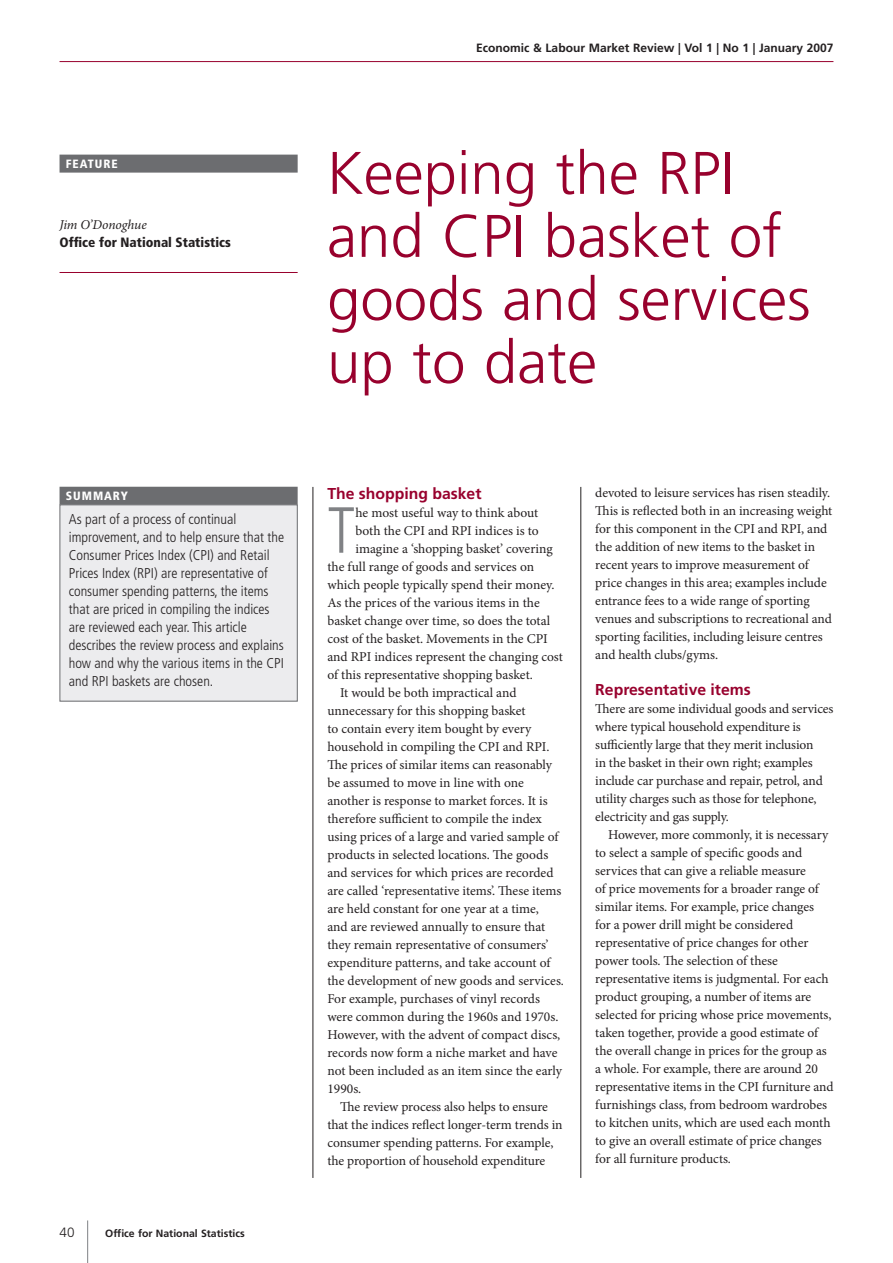
<style>
.page{position:relative;width:893px;height:1263px;background:#fff}
.page>*{position:absolute;margin:0;border:0;box-sizing:border-box;transform-origin:0 0}
.t1{font:300 condensed 65.1px "Frutiger LT Std";color:#808285}
.t2{font:300 60px/63px "Frutiger LT Std";color:#98012d}
.t3{font:700 15.75px "Frutiger LT Std";color:#98012d}
.t4{font:300 condensed 14.25px/18px "Frutiger LT Std";color:#231f20}
.t5{font:13.5px/18px "Minion Pro";letter-spacing:-.005em;color:#231f20}
.t6{font:900 condensed 13.5px "Frutiger LT Std";color:#231f20}
.t7{font:italic 13.5px "Minion Pro";letter-spacing:-.005em;color:#231f20}
.t8{font:300 13.5px "Frutiger LT Std";color:#231f20}
.t9{font:700 12px "Frutiger LT Std";color:#231f20}
.t10{font:900 condensed 12px "Frutiger LT Std";letter-spacing:.08em;color:#fff}
.t11{font:700 10.5px "Frutiger LT Std";color:#231f20}
</style>
<div class="page">
<hr style="left:60px;top:61px;width:773px;height:1px;background:#98012d">
<hr style="left:87px;top:1220px;width:1px;height:43px;background:#808285">
<div style="left:60px;top:505px;width:237px;height:196px;background:#ececee"></div>
<div style="left:60px;top:487px;width:238px;height:18px;background:#6c6d70"></div>
<div style="left:60px;top:155px;width:238px;height:18px;background:#6c6d70"></div>
<hr style="left:60px;top:272px;width:238px;height:1px;background:#98012d">
<hr style="left:580px;top:487px;width:1px;height:691px;background:#231f20">
<hr style="left:313px;top:487px;width:1px;height:691px;background:#231f20">
<p class="t10" style="left:66px;top:157px;width:9px">feature</p>
<p class="t7" style="left:60px;top:216px;width:89px">Jim O’Donoghue</p>
<p class="t6" style="left:60px;top:234px;width:173px">Office for National Statistics</p>
<p class="t10" style="left:66px;top:489px;width:63px">SUMMARY</p>
<p class="t4" style="left:69px;top:511px;width:217px">As part of a process of continual improvement, and to help ensure that the Consumer Prices Index (CPI) and Retail Prices Index (RPI) are representative of consumer spending patterns, the items that are priced in compiling the indices are reviewed each year. This article describes the review process and explains how and why the various items in the CPI and RPI baskets are chosen.</p>
<p class="t8" style="left:60px;top:1225px;width:17px">40</p>
<p class="t11" style="left:105px;top:1227px;width:141px">Office for National Statistics</p>
<p class="t9" style="left:476px;top:40px;width:359px">Economic &amp; Labour Market Review | Vol 1 | No 1 | January 2007</p>
<h2 class="t2" style="left:327px;top:142px;width:485px">Keeping the RPI and CPI basket of goods and services up to date</h2>
<p class="t3" style="left:327px;top:484px;width:156px">The shopping basket</p>
<h1 class="t1" style="left:327px;top:493px;width:29px">T</h1>
<p class="t5" style="left:355px;top:503px;width:184px">he most useful way to think about</p>
<p class="t5" style="left:355px;top:521px;width:185px">both the CPI and RPI indices is to</p>
<p class="t5" style="left:355px;top:539px;width:199px">imagine a ‘shopping basket’ covering</p>
<p class="t5" style="left:327px;top:557px;width:208px">the full range of goods and services on</p>
<p class="t5" style="left:327px;top:575px;width:229px">which people typically spend their money.</p>
<p class="t5" style="left:327px;top:593px;width:214px">As the prices of the various items in the</p>
<p class="t5" style="left:327px;top:611px;width:224px">basket change over time, so does the total</p>
<p class="t5" style="left:327px;top:629px;width:222px">cost of the basket. Movements in the CPI</p>
<p class="t5" style="left:327px;top:647px;width:237px">and RPI indices represent the changing cost</p>
<p class="t5" style="left:327px;top:665px;width:207px">of this representative shopping basket.</p>
<p class="t5" style="left:340px;top:683px;width:178px">It would be both impractical and</p>
<p class="t5" style="left:327px;top:701px;width:200px">unnecessary for this shopping basket</p>
<p class="t5" style="left:327px;top:719px;width:206px">to contain every item bought by every</p>
<p class="t5" style="left:327px;top:737px;width:224px">household in compiling the CPI and RPI.</p>
<p class="t5" style="left:327px;top:755px;width:226px">The prices of similar items can reasonably</p>
<p class="t5" style="left:327px;top:773px;width:198px">be assumed to move in line with one</p>
<p class="t5" style="left:327px;top:791px;width:222px">another is response to market forces. It is</p>
<p class="t5" style="left:327px;top:809px;width:216px">therefore sufficient to compile the index</p>
<p class="t5" style="left:327px;top:827px;width:233px">using prices of a large and varied sample of</p>
<p class="t5" style="left:327px;top:845px;width:222px">products in selected locations. The goods</p>
<p class="t5" style="left:327px;top:863px;width:228px">and services for which prices are recorded</p>
<p class="t5" style="left:327px;top:881px;width:235px">are called ‘representative items’. These items</p>
<p class="t5" style="left:327px;top:899px;width:213px">are held constant for one year at a time,</p>
<p class="t5" style="left:327px;top:917px;width:219px">and are reviewed annually to ensure that</p>
<p class="t5" style="left:327px;top:935px;width:223px">they remain representative of consumers’</p>
<p class="t5" style="left:327px;top:953px;width:224px">expenditure patterns, and take account of</p>
<p class="t5" style="left:327px;top:971px;width:238px">the development of new goods and services.</p>
<p class="t5" style="left:327px;top:989px;width:214px">For example, purchases of vinyl records</p>
<p class="t5" style="left:327px;top:1007px;width:233px">were common during the 1960s and 1970s.</p>
<p class="t5" style="left:327px;top:1025px;width:234px">However, with the advent of compact discs,</p>
<p class="t5" style="left:327px;top:1043px;width:232px">records now form a niche market and have</p>
<p class="t5" style="left:327px;top:1061px;width:236px">not been included as an item since the early</p>
<p class="t5" style="left:327px;top:1079px;width:35px">1990s.</p>
<p class="t5" style="left:340px;top:1097px;width:209px">The review process also helps to ensure</p>
<p class="t5" style="left:327px;top:1115px;width:237px">that the indices reflect longer-term trends in</p>
<p class="t5" style="left:327px;top:1133px;width:228px">consumer spending patterns. For example,</p>
<p class="t5" style="left:327px;top:1151px;width:219px">the proportion of household expenditure</p>
<p class="t5" style="left:595px;top:483px;width:239px">devoted to leisure services has risen steadily.<br>This is reflected both in an increasing weight for this component in the CPI and RPI, and the addition of new items to the basket in recent years to improve measurement of price changes in this area; examples include entrance fees to a wide range of sporting venues and subscriptions to recreational and sporting facilities, including leisure centres and health clubs/gyms.</p>
<p class="t3" style="left:595px;top:680px;width:157px">Representative items</p>
<p class="t5" style="left:595px;top:699px;width:240px">There are some individual goods and services where typical household expenditure is sufficiently large that they merit inclusion<br>in the basket in their own right; examples include car purchase and repair, petrol, and utility charges such as those for telephone, electricity and gas supply.</p>
<p class="t5" style="left:595px;top:825px;width:240px;text-indent:13px">However, more commonly, it is necessary to select a sample of specific goods and services that can give a reliable measure<br>of price movements for a broader range of similar items. For example, price changes<br>for a power drill might be considered representative of price changes for other power tools. The selection of these representative items is judgmental. For each product grouping, a number of items are selected for pricing whose price movements, taken together, provide a good estimate of the overall change in prices for the group as a whole. For example, there are around 20 representative items in the CPI furniture and furnishings class, from bedroom wardrobes to kitchen units, which are used each month to give an overall estimate of price changes for all furniture products.</p>
</div>
